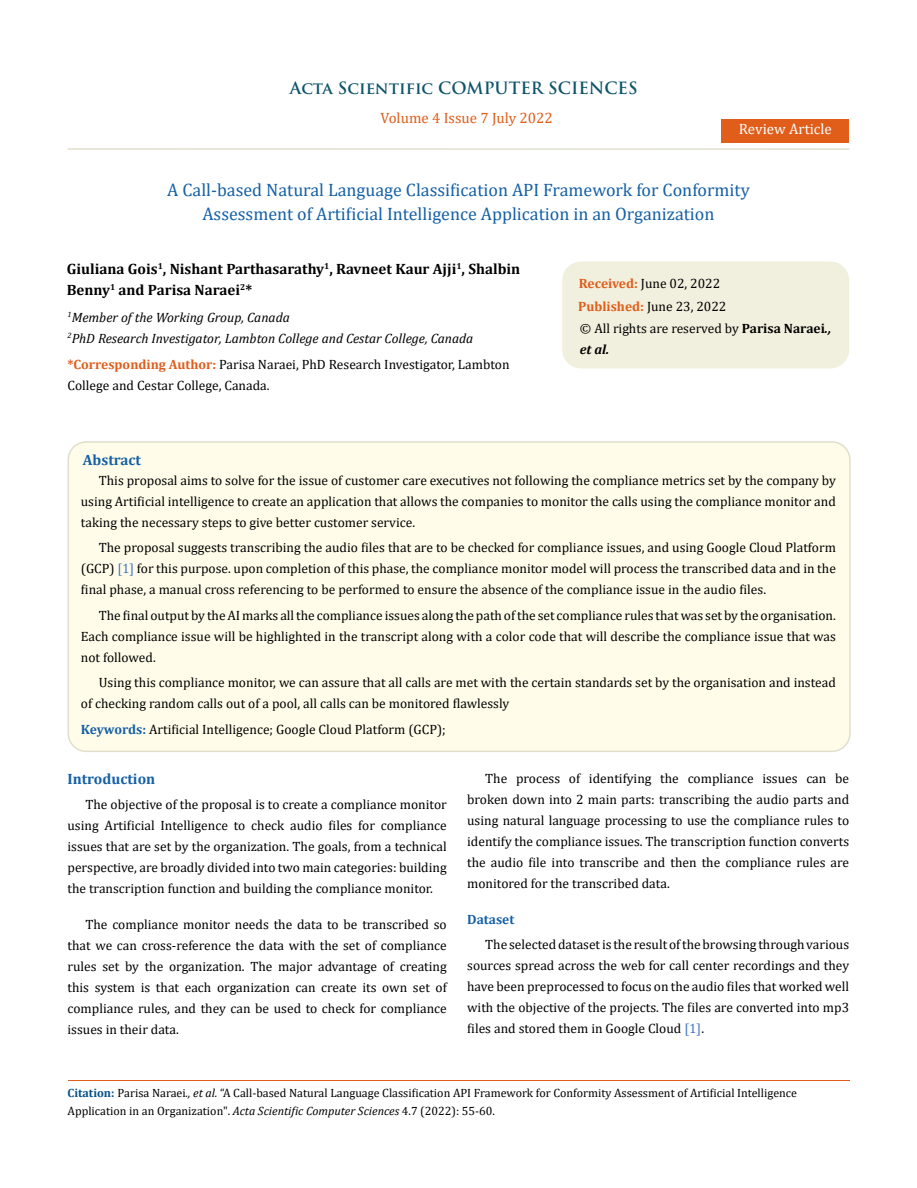
<style>
.page{position:relative;width:917px;height:1188px;background:#fff}
.page>*{position:absolute;margin:0;border:0;box-sizing:border-box;transform-origin:0 0}
.t1{font:18px/24px "Cambria";color:#1560a6;text-align:center}
.t2{font:700 16.5px "Trajan Pro";color:#0e546a}
.t3{font:700 15px/21px "Cambria";color:#000}
.t4{font:15px "Cambria";color:#e05d1a}
.t5{font:700 15px "Cambria";color:#1560a6}
.t6{font:15px "Cambria";color:#fff}
.t7{font:13.5px/21px "Cambria";color:#000;text-align:justify}
.t8{font:italic 13.5px/21px "Cambria";color:#000}
.t9{font:700 13.5px "Cambria";color:#1560a6}
.t10{font:12px/18px "Cambria";color:#000}
.s1{font-weight:700;color:#e05d1a}
.s2{font-weight:700}
.s3{font-weight:700;font-style:italic}
.s4{color:#4472c4}
.s5{font-weight:700;color:#1560a6}
.s6{font-weight:700;color:#035089}
.s7{font-style:italic}
</style>
<div class="page">
<div style="left:721px;top:119px;width:128px;height:23px;background:#e05d1a"></div>
<div style="left:563px;top:262px;width:285px;height:106px;background:#f1f0de;border-radius:18px"></div>
<div style="left:562px;top:262px;width:287px;height:106px;border:2px solid #f1f0de;border-radius:18px"></div>
<div style="left:68px;top:442px;width:781px;height:309px;background:#fffde9;border-radius:18px"></div>
<div style="left:67px;top:441px;width:783px;height:311px;border:2px solid #e0dfcd;border-radius:18px"></div>
<hr style="left:68px;top:1081px;width:781px;height:1px;background:#e05d1a">
<hr style="left:67px;top:148px;width:782px;height:2px;background:#e0dfcd">
<p class="t2" style="left:290px;top:77px;width:349px">Acta Scientific COMPUTER SCIENCES</p>
<p class="t4" style="left:380px;top:109px;width:174px">Volume 4 Issue 7 July 2022</p>
<p class="t6" style="left:739px;top:120px;width:94px">Review Article</p>
<h1 class="t1" style="left:167px;top:178px;width:584px">A Call-based Natural Language Classification API Framework for Conformity<br>Assessment of Artificial Intelligence Application in an Organization</h1>
<p class="t3" style="left:67px;top:258px;width:455px">Giuliana Gois<sup>1</sup>, Nishant Parthasarathy<sup>1</sup>, Ravneet Kaur Ajji<sup>1</sup>, Shalbin<br>Benny<sup>1</sup> and Parisa Naraei<sup>2</sup>*</p>
<p class="t8" style="left:67px;top:306px;width:407px"><sup>1</sup>Member of the Working Group, Canada<br><sup>2</sup>PhD Research Investigator, Lambton College and Cestar College, Canada</p>
<p class="t7" style="left:67px;top:354px;width:443px"><span class="s1">*Corresponding Author:</span> Parisa Naraei, PhD Research Investigator, Lambton<br>College and Cestar College, Canada.</p>
<p class="t7" style="left:578px;top:272px;width:150px;line-height:23px"><span class="s1">Received:</span> June 02, 2022<br><span class="s1">Published:</span> June 23, 2022</p>
<p class="t7" style="left:580px;top:318px;width:253px">© All rights are reserved by <span class="s2">Parisa Naraei</span><span class="s3">., et al.</span></p>
<p class="t5" style="left:83px;top:450px;width:60px">Abstract</p>
<p class="t7" style="left:81px;top:469px;width:756px;text-indent:18px">This proposal aims to solve for the issue of customer care executives not following the compliance metrics set by the company by using Artificial intelligence to create an application that allows the companies to monitor the calls using the compliance monitor and taking the necessary steps to give better customer service.</p>
<p class="t7" style="left:81px;top:537px;width:756px;text-indent:18px">The proposal suggests transcribing the audio files that are to be checked for compliance issues, and using Google Cloud Platform (GCP) <span class="s4">[1]</span> for this purpose. upon completion of this phase, the compliance monitor model will process the transcribed data and in the final phase, a manual cross referencing to be performed to ensure the absence of the compliance issue in the audio files.</p>
<p class="t7" style="left:81px;top:604px;width:756px;text-indent:18px">The final output by the AI marks all the compliance issues along the path of the set compliance rules that was set by the organisation.<br>Each compliance issue will be highlighted in the transcript along with a color code that will describe the compliance issue that was not followed.</p>
<p class="t7" style="left:81px;top:672px;width:756px;text-indent:18px">Using this compliance monitor, we can assure that all calls are met with the certain standards set by the organisation and instead of checking random calls out of a pool, all calls can be monitored flawlessly</p>
<p class="t7" style="left:81px;top:718px;width:366px"><span class="s5">Keywords:</span> Artificial Intelligence; Google Cloud Platform (GCP);</p>
<p class="t5" style="left:67px;top:768px;width:89px">Introduction</p>
<p class="t7" style="left:67px;top:794px;width:381px;text-indent:18px">The objective of the proposal is to create a compliance monitor using Artificial Intelligence to check audio files for compliance issues that are set by the organization. The goals, from a technical perspective, are broadly divided into two main categories: building the transcription function and building the compliance monitor.</p>
<p class="t7" style="left:67px;top:914px;width:381px;text-indent:18px">The compliance monitor needs the data to be transcribed so that we can cross-reference the data with the set of compliance rules set by the organization. The major advantage of creating this system is that each organization can create its own set of compliance rules, and they can be used to check for compliance issues in their data.</p>
<p class="t7" style="left:467px;top:768px;width:383px;text-indent:18px">The process of identifying the compliance issues can be broken down into 2 main parts: transcribing the audio parts and using natural language processing to use the compliance rules to identify the compliance issues. The transcription function converts the audio file into transcribe and then the compliance rules are monitored for the transcribed data.</p>
<p class="t9" style="left:467px;top:910px;width:49px">Dataset</p>
<p class="t7" style="left:467px;top:934px;width:383px;text-indent:18px">The selected dataset is the result of the browsing through various sources spread across the web for call center recordings and they have been preprocessed to focus on the audio files that worked well with the objective of the projects. The files are converted into mp3 files and stored them in Google Cloud <span class="s4">[1]</span>.</p>
<p class="t10" style="left:68px;top:1084px;width:731px"><span class="s6">Citation:</span> Parisa Naraei<span class="s7">., et al.</span> “A Call-based Natural Language Classification API Framework for Conformity Assessment of Artificial Intelligence<br>Application in an Organization". <span class="s7">Acta Scientific Computer Sciences</span> 4.7 (2022): 55-60.</p>
</div>
